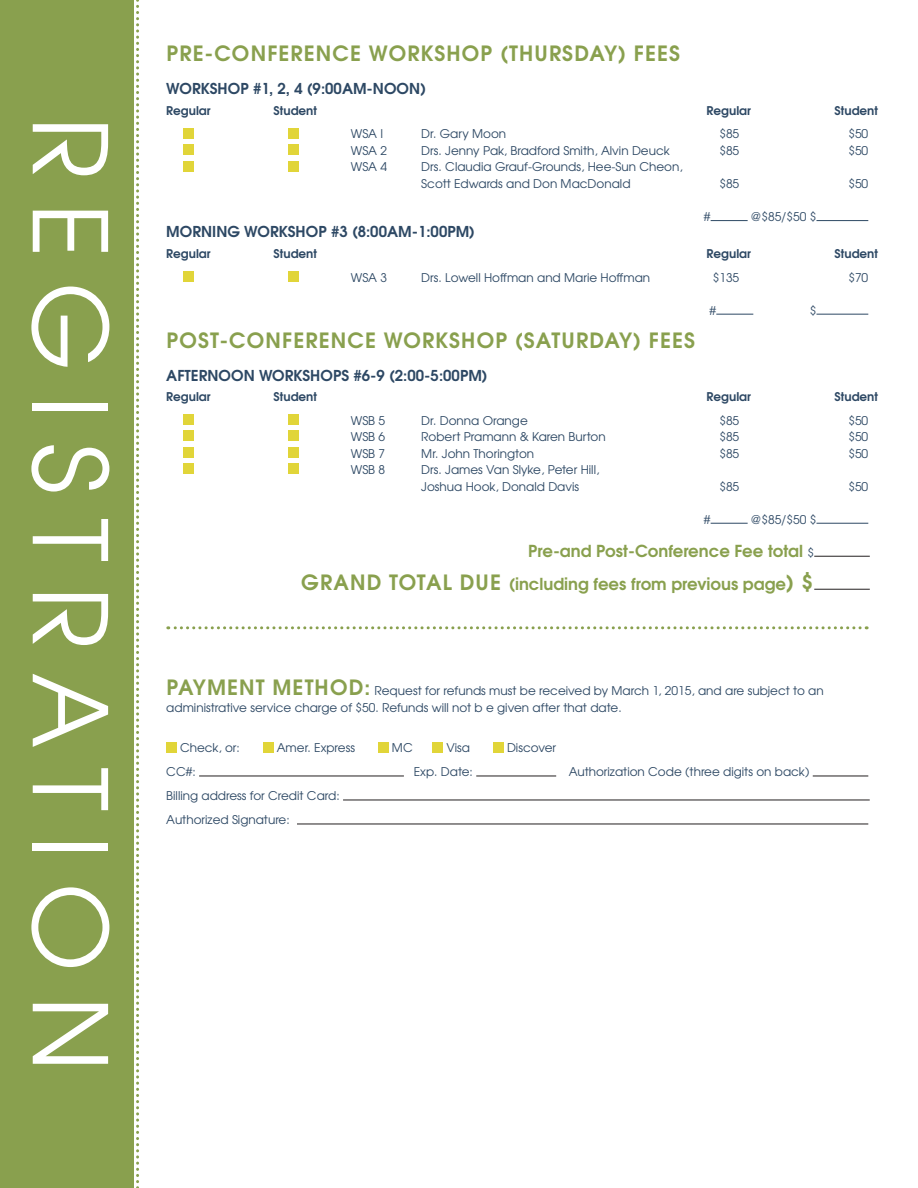
<style>
.page{position:relative;width:918px;height:1188px;background:#fff}
.page>*{position:absolute;margin:0;border:0;box-sizing:border-box;transform-origin:0 0}
.t1{font:102px "Te X Gyre Adventor";letter-spacing:.24em;color:#fff}
.t2{font:700 21px "Te X Gyre Adventor";letter-spacing:.055em;color:#89a04e}
.t3{font:700 16.5px/33px "Te X Gyre Adventor";color:#89a04e;text-align:right}
.t4{font:700 15px "Te X Gyre Adventor";color:#2d4864}
.t5{font:12px/16.5px "Te X Gyre Adventor";color:#2d4864}
.t6{font:700 12px "Te X Gyre Adventor";color:#2d4864}
.s1{font-weight:400;font-size:12px;color:#2d4864}
.s2{font-size:21px}
.s3{font-weight:700;font-size:21px;color:#89a04e}
</style>
<div class="page">
<div style="left:184px;top:128px;width:10px;height:10px;background:#e1d539"></div>
<div style="left:289px;top:128px;width:10px;height:10px;background:#e1d539"></div>
<div style="left:184px;top:145px;width:10px;height:10px;background:#e1d539"></div>
<div style="left:289px;top:145px;width:10px;height:10px;background:#e1d539"></div>
<div style="left:184px;top:161px;width:10px;height:10px;background:#e1d539"></div>
<div style="left:289px;top:161px;width:10px;height:10px;background:#e1d539"></div>
<hr style="left:711px;top:220px;width:37px;height:1px;background:#2d4864">
<hr style="left:816px;top:220px;width:52px;height:1px;background:#2d4864">
<div style="left:184px;top:271px;width:10px;height:11px;background:#e1d539"></div>
<div style="left:289px;top:271px;width:10px;height:11px;background:#e1d539"></div>
<hr style="left:716px;top:314px;width:37px;height:1px;background:#2d4864">
<hr style="left:816px;top:314px;width:52px;height:1px;background:#2d4864">
<div style="left:184px;top:414px;width:10px;height:11px;background:#e1d539"></div>
<div style="left:289px;top:414px;width:10px;height:11px;background:#e1d539"></div>
<div style="left:184px;top:431px;width:10px;height:10px;background:#e1d539"></div>
<div style="left:289px;top:431px;width:10px;height:10px;background:#e1d539"></div>
<div style="left:184px;top:447px;width:10px;height:11px;background:#e1d539"></div>
<div style="left:289px;top:447px;width:10px;height:11px;background:#e1d539"></div>
<div style="left:184px;top:464px;width:10px;height:10px;background:#e1d539"></div>
<div style="left:289px;top:464px;width:10px;height:10px;background:#e1d539"></div>
<hr style="left:711px;top:523px;width:37px;height:1px;background:#2d4864">
<hr style="left:816px;top:523px;width:52px;height:1px;background:#2d4864">
<hr style="left:814px;top:556px;width:56px;height:1px;background:#231f20">
<hr style="left:814px;top:589px;width:56px;height:1px;background:#231f20">
<svg style="left:168px;top:626px;width:692px;height:3px"></svg>
<div style="left:166px;top:742px;width:11px;height:10px;background:#e1d539"></div>
<div style="left:263px;top:742px;width:10px;height:10px;background:#e1d539"></div>
<div style="left:378px;top:742px;width:11px;height:10px;background:#e1d539"></div>
<div style="left:433px;top:742px;width:10px;height:10px;background:#e1d539"></div>
<div style="left:493px;top:742px;width:11px;height:10px;background:#e1d539"></div>
<hr style="left:199px;top:776px;width:205px;height:1px;background:#231f20">
<hr style="left:476px;top:776px;width:80px;height:1px;background:#231f20">
<hr style="left:813px;top:776px;width:55px;height:1px;background:#231f20">
<hr style="left:343px;top:800px;width:527px;height:1px;background:#231f20">
<hr style="left:297px;top:824px;width:571px;height:1px;background:#231f20">
<div style="left:0;top:0;width:134px;height:1188px;background:#89a04e"></div>
<svg style="left:136px;top:0;width:3px;height:1188px"></svg>
<h1 class="t1" style="left:151px;top:116px;width:957px;rotate:90deg">REGISTRATION</h1>
<h2 class="t2" style="left:166px;top:35px;width:515px">PRE-CONFERENCE WORKSHOP (THURSDAY) FEES</h2>
<p class="t4" style="left:166px;top:76px;width:260px">WORKSHOP #1, 2, 4 (9:00AM-NOON)</p>
<p class="t6" style="left:166px;top:100px;width:46px">Regular</p>
<p class="t6" style="left:274px;top:100px;width:45px">Student</p>
<p class="t6" style="left:707px;top:100px;width:46px">Regular</p>
<p class="t6" style="left:835px;top:100px;width:45px">Student</p>
<p class="t5" style="left:351px;top:125px;width:34px">WSA I</p>
<p class="t5" style="left:421px;top:125px;width:86px">Dr. Gary Moon</p>
<p class="t5" style="left:719px;top:125px;width:21px">$85</p>
<p class="t5" style="left:848px;top:125px;width:21px">$50</p>
<p class="t5" style="left:351px;top:142px;width:38px">WSA 2</p>
<p class="t5" style="left:421px;top:142px;width:250px">Drs. Jenny Pak, Bradford Smith, Alvin Deuck</p>
<p class="t5" style="left:719px;top:142px;width:21px">$85</p>
<p class="t5" style="left:848px;top:142px;width:21px">$50</p>
<p class="t5" style="left:351px;top:158px;width:38px">WSA 4</p>
<p class="t5" style="left:421px;top:158px;width:263px">Drs. Claudia Grauf-Grounds, Hee-Sun Cheon,<br>Scott Edwards and Don MacDonald</p>
<p class="t5" style="left:719px;top:175px;width:21px">$85</p>
<p class="t5" style="left:848px;top:175px;width:21px">$50</p>
<p class="t5" style="left:704px;top:208px;width:8px">#</p>
<p class="t5" style="left:751px;top:208px;width:67px">@$85/$50 $</p>
<p class="t4" style="left:166px;top:219px;width:309px">MORNING WORKSHOP #3 (8:00AM-1:00PM)</p>
<p class="t6" style="left:166px;top:243px;width:46px">Regular</p>
<p class="t6" style="left:274px;top:243px;width:45px">Student</p>
<p class="t6" style="left:707px;top:243px;width:46px">Regular</p>
<p class="t6" style="left:835px;top:243px;width:45px">Student</p>
<p class="t5" style="left:351px;top:268px;width:38px">WSA 3</p>
<p class="t5" style="left:421px;top:268px;width:230px">Drs. Lowell Hoffman and Marie Hoffman</p>
<p class="t5" style="left:713px;top:268px;width:28px">$135</p>
<p class="t5" style="left:848px;top:268px;width:21px">$70</p>
<p class="t5" style="left:710px;top:301px;width:8px">#</p>
<p class="t5" style="left:810px;top:301px;width:8px">$</p>
<h2 class="t2" style="left:166px;top:322px;width:530px">POST-CONFERENCE WORKSHOP (SATURDAY) FEES</h2>
<p class="t4" style="left:166px;top:362px;width:321px">AFTERNOON WORKSHOPS #6-9 (2:00-5:00PM)</p>
<p class="t6" style="left:166px;top:387px;width:46px">Regular</p>
<p class="t6" style="left:274px;top:387px;width:45px">Student</p>
<p class="t6" style="left:707px;top:387px;width:46px">Regular</p>
<p class="t6" style="left:835px;top:387px;width:45px">Student</p>
<p class="t5" style="left:351px;top:411px;width:36px">WSB 5</p>
<p class="t5" style="left:421px;top:411px;width:108px">Dr. Donna Orange</p>
<p class="t5" style="left:719px;top:411px;width:21px">$85</p>
<p class="t5" style="left:848px;top:411px;width:21px">$50</p>
<p class="t5" style="left:351px;top:428px;width:36px">WSB 6</p>
<p class="t5" style="left:421px;top:428px;width:186px">Robert Pramann &amp; Karen Burton</p>
<p class="t5" style="left:719px;top:428px;width:21px">$85</p>
<p class="t5" style="left:848px;top:428px;width:21px">$50</p>
<p class="t5" style="left:351px;top:444px;width:36px">WSB 7</p>
<p class="t5" style="left:421px;top:444px;width:114px">Mr. John Thorington</p>
<p class="t5" style="left:719px;top:444px;width:21px">$85</p>
<p class="t5" style="left:848px;top:444px;width:21px">$50</p>
<p class="t5" style="left:351px;top:461px;width:36px">WSB 8</p>
<p class="t5" style="left:421px;top:461px;width:180px">Drs. James Van Slyke, Peter Hill,<br>Joshua Hook, Donald Davis</p>
<p class="t5" style="left:719px;top:477px;width:21px">$85</p>
<p class="t5" style="left:848px;top:477px;width:21px">$50</p>
<p class="t5" style="left:704px;top:510px;width:8px">#</p>
<p class="t5" style="left:751px;top:510px;width:67px">@$85/$50 $</p>
<h3 class="t3" style="left:301px;top:532px;width:515px">Pre-and Post-Conference Fee total <span class="s1">$<br></span><span class="s2">GRAND TOTAL DUE</span> (including fees from previous page<span class="s2">) $</span></h3>
<p class="t5" style="left:166px;top:682px;width:659px"><span class="s3">PAYMENT METHOD:</span> Request for refunds must be received by March 1, 2015, and are subject to an administrative service charge of $50. Refunds will not b e given after that date.</p>
<p class="t5" style="left:180px;top:739px;width:61px">Check, or:</p>
<p class="t5" style="left:277px;top:739px;width:80px">Amer. Express</p>
<p class="t5" style="left:392px;top:739px;width:22px">MC</p>
<p class="t5" style="left:446px;top:739px;width:25px">Visa</p>
<p class="t5" style="left:507px;top:739px;width:51px">Discover</p>
<p class="t5" style="left:166px;top:763px;width:31px">CC#:</p>
<p class="t5" style="left:414px;top:763px;width:61px">Exp. Date:</p>
<p class="t5" style="left:569px;top:763px;width:242px">Authorization Code (three digits on back)</p>
<p class="t5" style="left:166px;top:783px;width:175px;line-height:24px">Billing address for Credit Card:<br>Authorized Signature:</p>
</div>
